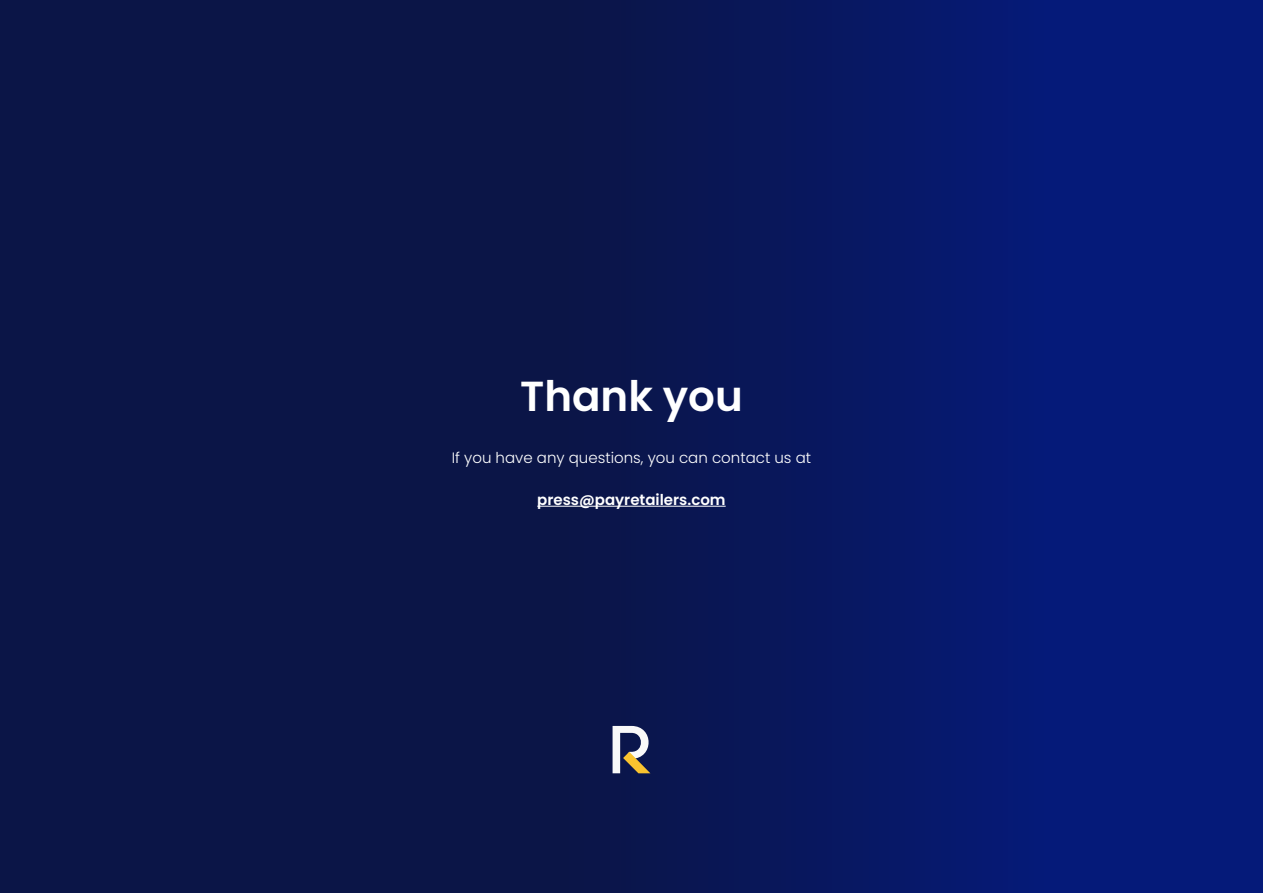
<style>
.page{position:relative;width:1263px;height:893px;background:#fff}
.page>*{position:absolute;margin:0;border:0;box-sizing:border-box;transform-origin:0 0}
.t1{font:600 42px "Poppins";color:#fff}
.t2{font:300 15px "Poppins";color:#fff}
.t3{font:600 15px "Poppins";color:#fff}
</style>
<div class="page">
<div style="left:0;top:0;width:1263px;height:893px;background:linear-gradient(to right,#0d1338,#051a79)"></div>
<svg style="left:612px;top:726px;width:42px;height:47px"></svg>
<hr style="left:537px;top:506px;width:189px;height:1px;background:#fff">
<h1 class="t1" style="left:520px;top:371px;width:224px">Thank you</h1>
<p class="t2" style="left:452px;top:449px;width:361px">If you have any questions, you can contact us at</p>
<p class="t3" style="left:537px;top:491px;width:190px">press@payretailers.com</p>
</div>
